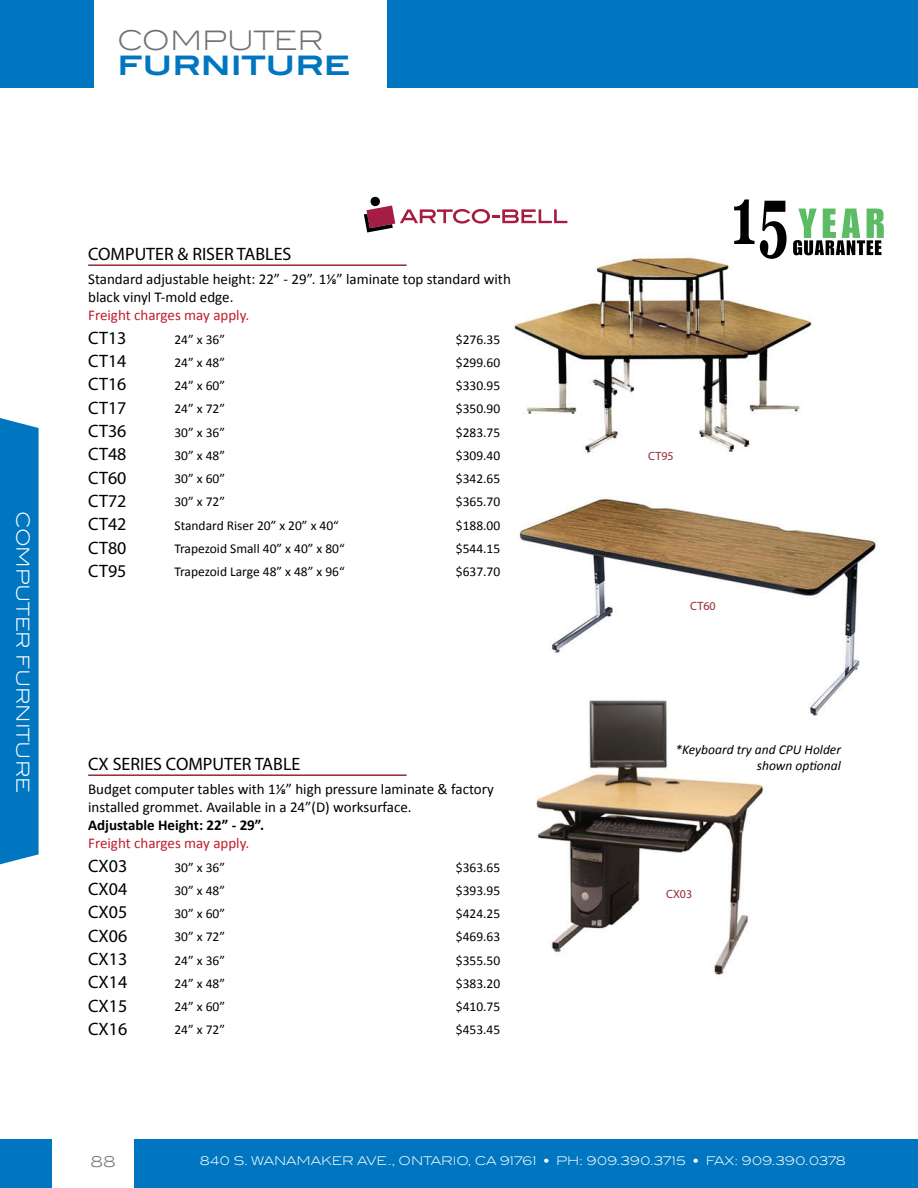
<style>
.page{position:relative;width:918px;height:1188px;background:#fff}
.page>*{position:absolute;margin:0;border:0;box-sizing:border-box;transform-origin:0 0}
.t1{font:700 27px "Blair ITC";letter-spacing:-.005em;color:#0076c0}
.t2{font:300 27px "Blair ITC";color:#717074}
.t3{font:800 18px/23.4px "Franklin Gothic";color:#000;text-align:justify}
.t4{font:300 18px "Blair ITC";color:#fff}
.t5{font:15px/18px "Calibri";color:#000}
.t6{font:15px "Calibri";color:#be1e2d}
.t7{font:700 15px "Calibri";color:#000}
.t8{font:300 15px "Blair ITC";color:#717074}
.t9{font:13.5px/23.2px "Calibri";color:#000;text-align:justify}
.t10{font:italic 13.5px/16.2px "Calibri";color:#000;text-align:right}
.t11{font:300 12px "Blair ITC";letter-spacing:-.015em;color:#fff}
.t12{font:800 12px "Franklin Gothic";color:#952832}
</style>
<div class="page">
<img style="left:7px;top:196px;width:911px;height:944px">
<svg style="left:364px;top:197px;width:203px;height:35px"></svg>
<svg style="left:793px;top:209px;width:91px;height:46px"></svg>
<svg style="left:734px;top:199px;width:53px;height:60px"></svg>
<hr style="left:88px;top:264px;width:319px;height:2px;background:#952832">
<hr style="left:88px;top:774px;width:319px;height:2px;background:#952832">
<div style="left:637px;top:990px;width:235px;height:198px;background:#fff"></div>
<svg style="left:669px;top:945px;width:216px;height:108px"></svg>
<div style="left:0;top:1140px;width:918px;height:48px;background:#0076c0"></div>
<div style="left:0;top:0;width:918px;height:88px;background:#0076c0"></div>
<div style="left:52px;top:1139px;width:82px;height:49px;background:#fff"></div>
<div style="left:94px;top:0;width:293px;height:94px;background:#fff"></div>
<div style="left:0;top:418px;width:39px;height:446px;background:#0076c0"></div>
<h1 class="t2" style="left:117px;top:25px;width:208px">COMPUTER</h1>
<h1 class="t1" style="left:118px;top:49px;width:234px">FURNITURE</h1>
<h2 class="t4" style="left:33px;top:511px;width:283px;rotate:90deg">COMPUTER FURNITURE</h2>
<h2 class="t3" style="left:88px;top:241px;width:205px">COMPUTER &amp; RISER TABLES</h2>
<p class="t5" style="left:88px;top:269px;width:424px">Standard adjustable height: 22” - 29”. 1⅛” laminate top standard with black vinyl T-mold edge.</p>
<p class="t6" style="left:88px;top:305px;width:163px">Freight charges may apply.</p>
<h2 class="t3" style="left:88px;top:325px;width:40px">CT13<br>CT14<br>CT16<br>CT17<br>CT36<br>CT48<br>CT60<br>CT72<br>CT42<br>CT80<br>CT95</h2>
<p class="t9" style="left:174px;top:327px;width:172px;text-align:left">24” x 36”<br>24” x 48”<br>24” x 60”<br>24” x 72”<br>30” x 36”<br>30” x 48”<br>30” x 60”<br>30” x 72”<br>Standard Riser 20” x 20” x 40“<br>Trapezoid Small 40” x 40” x 80“<br>Trapezoid Large 48” x 48” x 96“</p>
<h2 class="t3" style="left:88px;top:751px;width:214px">CX SERIES COMPUTER TABLE</h2>
<p class="t9" style="left:456px;top:327px;width:46px">$276.35 $299.60 $330.95 $350.90 $283.75 $309.40 $342.65 $365.70 $188.00 $544.15 $637.70</p>
<p class="t5" style="left:88px;top:779px;width:407px">Budget computer tables with 1⅛” high pressure laminate &amp; factory installed grommet. Available in a 24”(D) worksurface.</p>
<p class="t7" style="left:88px;top:815px;width:177px">Adjustable Height: 22” - 29”.</p>
<p class="t6" style="left:88px;top:833px;width:163px">Freight charges may apply.</p>
<h2 class="t3" style="left:88px;top:853px;width:41px">CX03<br>CX04<br>CX05<br>CX06<br>CX13<br>CX14<br>CX15<br>CX16</h2>
<p class="t9" style="left:174px;top:855px;width:52px">30” x 36” 30” x 48” 30” x 60” 30” x 72” 24” x 36” 24” x 48” 24” x 60” 24” x 72”</p>
<p class="t9" style="left:456px;top:855px;width:46px">$363.65 $393.95 $424.25 $469.63 $355.50 $383.20 $410.75 $453.45</p>
<p class="t12" style="left:648px;top:449px;width:27px">CT95</p>
<p class="t12" style="left:690px;top:598px;width:27px">CT60</p>
<p class="t10" style="left:675px;top:741px;width:167px">*Keyboard try and CPU Holder shown optional</p>
<p class="t12" style="left:666px;top:886px;width:28px">CX03</p>
<p class="t8" style="left:91px;top:1153px;width:27px">88</p>
<p class="t11" style="left:200px;top:1154px;width:648px">840 S. WANAMAKER AVE., ONTARIO, CA 91761 • PH: 909.390.3715 • FAX: 909.390.0378</p>
</div>
